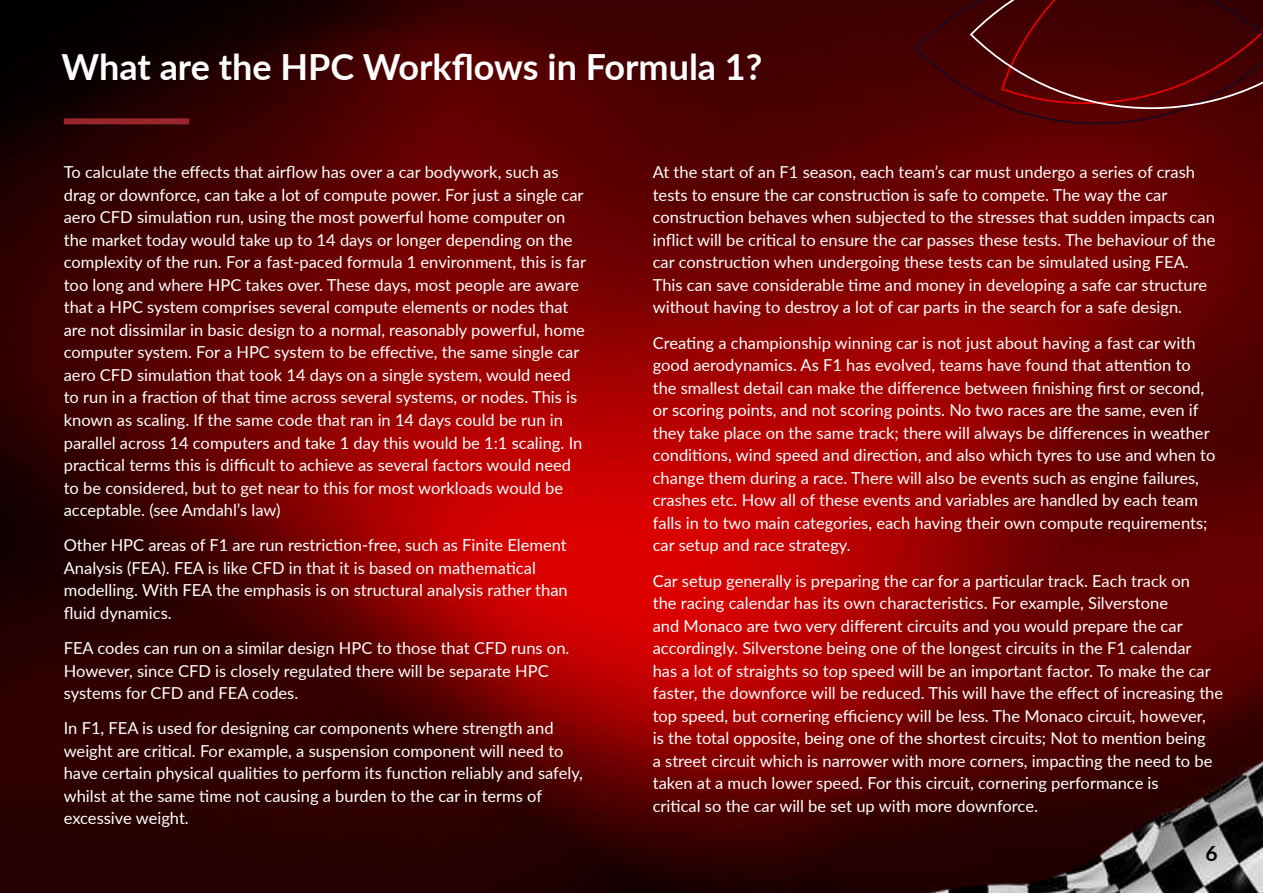
<style>
.page{position:relative;width:1263px;height:893px;background:#fff}
.page>*{position:absolute;margin:0;border:0;box-sizing:border-box;transform-origin:0 0}
.t1{font:700 36px "Lato";color:#fff}
.t2{font:700 21px "Lato";color:#000}
.t3{font:16.5px/22.5px "Lato";color:#fff}
</style>
<div class="page">
<img style="left:0;top:0;width:1263px;height:893px">
<div style="left:64px;top:118px;width:125px;height:6px;background:#99262b"></div>
<img style="left:877px;top:727px;width:386px;height:166px">
<svg style="left:914px;top:0;width:349px;height:124px;background:#4b0305"></svg>
<h1 class="t1" style="left:62px;top:40px;width:702px">What are the HPC Workflows in Formula 1?</h1>
<p class="t3" style="left:64px;top:160px;width:524px">To calculate the effects that airflow has over a car bodywork, such as drag or downforce, can take a lot of compute power. For just a single car aero CFD simulation run, using the most powerful home computer on the market today would take up to 14 days or longer depending on the complexity of the run. For a fast-paced formula 1 environment, this is far too long and where HPC takes over. These days, most people are aware that a HPC system comprises several compute elements or nodes that are not dissimilar in basic design to a normal, reasonably powerful, home computer system. For a HPC system to be effective, the same single car aero CFD simulation that took 14 days on a single system, would need to run in a fraction of that time across several systems, or nodes. This is known as scaling. If the same code that ran in 14 days could be run in parallel across 14 computers and take 1 day this would be 1:1 scaling. In practical terms this is difficult to achieve as several factors would need to be considered, but to get near to this for most workloads would be acceptable. (see Amdahl’s law)</p>
<p class="t3" style="left:64px;top:533px;width:505px">Other HPC areas of F1 are run restriction-free, such as Finite Element Analysis (FEA). FEA is like CFD in that it is based on mathematical modelling. With FEA the emphasis is on structural analysis rather than fluid dynamics.</p>
<p class="t3" style="left:64px;top:636px;width:507px">FEA codes can run on a similar design HPC to those that CFD runs on.<br>However, since CFD is closely regulated there will be separate HPC systems for CFD and FEA codes.</p>
<p class="t3" style="left:64px;top:716px;width:521px">In F1, FEA is used for designing car components where strength and weight are critical. For example, a suspension component will need to have certain physical qualities to perform its function reliably and safely, whilst at the same time not causing a burden to the car in terms of excessive weight.</p>
<p class="t3" style="left:653px;top:160px;width:564px">At the start of an F1 season, each team’s car must undergo a series of crash tests to ensure the car construction is safe to compete. The way the car construction behaves when subjected to the stresses that sudden impacts can inflict will be critical to ensure the car passes these tests. The behaviour of the car construction when undergoing these tests can be simulated using FEA.<br>This can save considerable time and money in developing a safe car structure without having to destroy a lot of car parts in the search for a safe design.</p>
<p class="t3" style="left:653px;top:331px;width:564px">Creating a championship winning car is not just about having a fast car with good aerodynamics. As F1 has evolved, teams have found that attention to the smallest detail can make the difference between finishing first or second, or scoring points, and not scoring points. No two races are the same, even if they take place on the same track; there will always be differences in weather conditions, wind speed and direction, and also which tyres to use and when to change them during a race. There will also be events such as engine failures, crashes etc. How all of these events and variables are handled by each team falls in to two main categories, each having their own compute requirements; car setup and race strategy.</p>
<p class="t3" style="left:653px;top:569px;width:572px">Car setup generally is preparing the car for a particular track. Each track on<br>the racing calendar has its own characteristics. For example, Silverstone<br>and Monaco are two very different circuits and you would prepare the car accordingly. Silverstone being one of the longest circuits in the F1 calendar<br>has a lot of straights so top speed will be an important factor. To make the car faster, the downforce will be reduced. This will have the effect of increasing the top speed, but cornering efficiency will be less. The Monaco circuit, however,<br>is the total opposite, being one of the shortest circuits; Not to mention being<br>a street circuit which is narrower with more corners, impacting the need to be taken at a much lower speed. For this circuit, cornering performance is<br>critical so the car will be set up with more downforce.</p>
<p class="t2" style="left:1205px;top:838px;width:14px">6</p>
</div>
